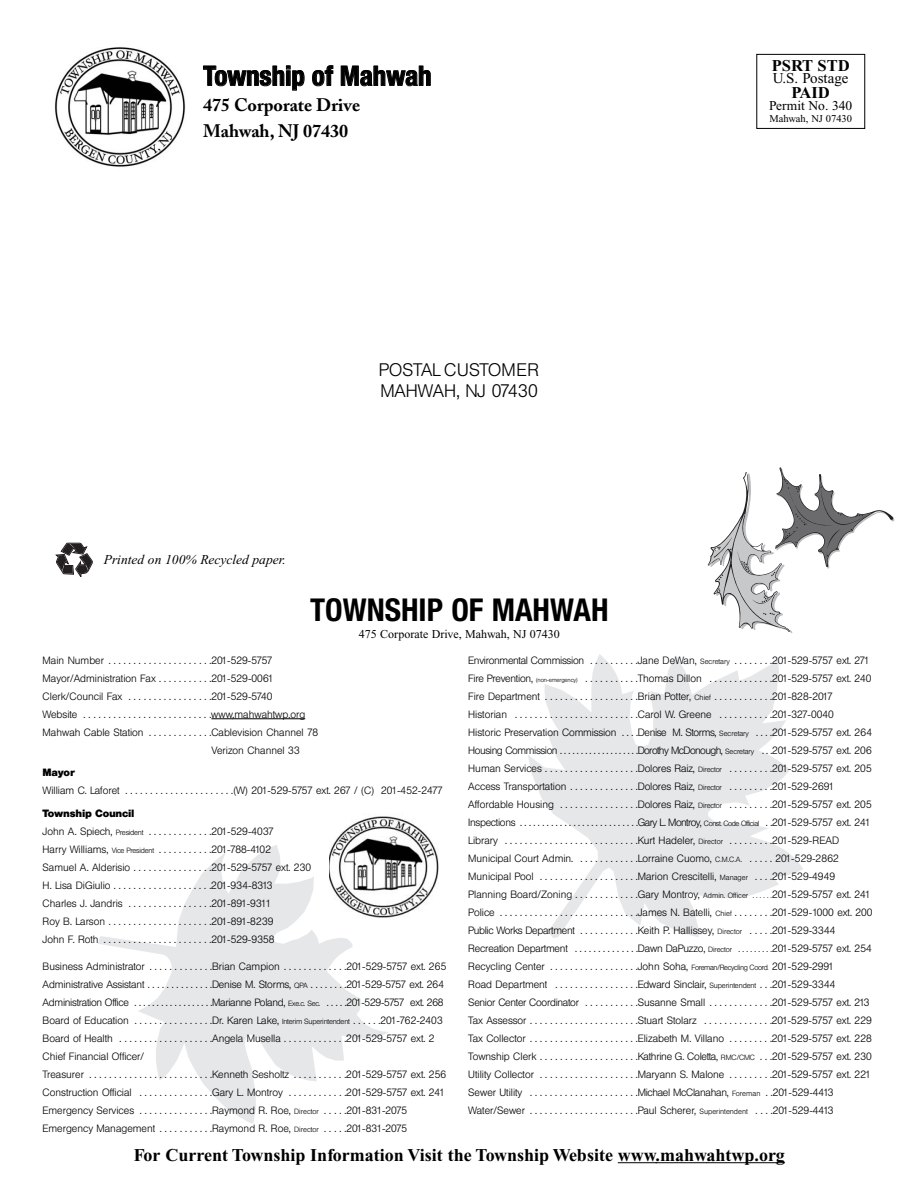
<style>
.page{position:relative;width:918px;height:1188px;background:#fff}
.page>*{position:absolute;margin:0;border:0;box-sizing:border-box;transform-origin:0 0}
.t1{font:700 condensed 31.5px "Helvetica Neue";color:#000}
.t2{font:700 condensed 27px "Helvetica Neue";letter-spacing:-.005em;color:#000}
.t3{font:700 18px "Times New Roman";color:#000}
.t4{font:700 18px/25.5px "Adobe Caslon";color:#000}
.t5{font:300 18px/21px "Helvetica BQ";color:#000}
.t6{font:700 16.5px "Times New Roman";color:#000}
.t7{font:15px "Times New Roman";color:#000}
.t8{font:italic 13.5px "Times New Roman";color:#000}
.t9{font:13.5px "Times New Roman";color:#000}
.t10{font:12px "Times New Roman";color:#000}
.t11{font:300 10.5px/18px "Helvetica BQ";color:#000}
.t12{font:10.5px "Times New Roman";color:#000}
.t13{font:700 10.5px "Helvetica BQ";color:#000}
.s1{font-weight:700}
.s2{font-size:7.5px}
.s3{font-size:6px}
.s4{font-size:9px}
</style>
<div class="page">
<svg style="left:98px;top:845px;width:290px;height:279px"></svg>
<svg style="left:528px;top:654px;width:275px;height:284px;fill:#e6e7e9"></svg>
<img style="left:55px;top:47px;width:131px;height:120px">
<div style="left:756px;top:54px;width:109px;height:75px;border:1px solid #000"></div>
<svg style="left:56px;top:543px;width:36px;height:34px"></svg>
<svg style="left:211px;top:719px;width:22px;height:1px"></svg>
<hr style="left:233px;top:719px;width:72px;height:1px;background:#000">
<img style="left:329px;top:816px;width:110px;height:105px">
<hr style="left:618px;top:1162px;width:39px;height:1px;background:#000">
<hr style="left:656px;top:1162px;width:51px;height:1px;background:#000">
<hr style="left:707px;top:1162px;width:69px;height:1px;background:#000">
<svg style="left:707px;top:467px;width:188px;height:166px"></svg>
<svg style="left:768px;top:654px;width:35px;height:24px"></svg>
<h2 class="t2" style="left:203px;top:66px;width:230px">Township of Mahwah</h2>
<h3 class="t4" style="left:203px;top:94px;width:159px">475 Corporate Drive<br>Mahwah, NJ 07430</h3>
<h3 class="t5" style="left:379px;top:359px;width:162px">POSTAL CUSTOMER<br>MAHWAH, NJ 07430</h3>
<p class="t8" style="left:104px;top:555px;width:184px">Printed on 100% Recycled paper.</p>
<h1 class="t1" style="left:310px;top:599px;width:300px">TOWNSHIP OF MAHWAH</h1>
<p class="t10" style="left:359px;top:629px;width:202px">475 Corporate Drive, Mahwah, NJ 07430</p>
<h3 class="t6" style="left:772px;top:60px;width:79px">PSRT STD</h3>
<h3 class="t7" style="left:773px;top:72px;width:77px">U.S. Postage</h3>
<h3 class="t6" style="left:792px;top:87px;width:40px">PAID</h3>
<p class="t9" style="left:769px;top:100px;width:85px">Permit No. 340</p>
<p class="t12" style="left:769px;top:114px;width:84px">Mahwah, NJ 07430</p>
<p class="t11" style="left:43px;top:651px;width:277px">Main Number . . . . . . . . . . . . . . . . . . . . .201-529-5757<br>Mayor/Administration Fax . . . . . . . . . . .201-529-0061<br>Clerk/Council Fax . . . . . . . . . . . . . . . . .201-529-5740<br>Website . . . . . . . . . . . . . . . . . . . . . . . . . .www.mahwahtwp.org Mahwah Cable Station . . . . . . . . . . . . .Cablevision Channel 78</p>
<p class="t13" style="left:43px;top:767px;width:34px">Mayor</p>
<p class="t11" style="left:43px;top:781px;width:402px">William C. Laforet . . . . . . . . . . . . . . . . . . . . . .(W) 201-529-5757 ext. 267 / (C) 201-452-2477</p>
<p class="t11" style="left:43px;top:804px;width:270px"><span class="s1">Township Council<br></span>John A. Spiech, <span class="s2">President</span> . . . . . . . . . . . . .201-529-4037<br>Harry Williams, <span class="s2">Vice President</span> . . . . . . . . . . .201-788-4102<br>Samuel A. Alderisio . . . . . . . . . . . . . . . .201-529-5757 ext. 230<br>H. Lisa DiGiulio . . . . . . . . . . . . . . . . . . . .201-934-8313<br>Charles J. Jandris . . . . . . . . . . . . . . . . .201-891-9311<br>Roy B. Larson . . . . . . . . . . . . . . . . . . . . .201-891-8239<br>John F. Roth . . . . . . . . . . . . . . . . . . . . . .201-529-9358</p>
<p class="t11" style="left:43px;top:957px;width:405px">Business Administrator . . . . . . . . . . . . .Brian Campion . . . . . . . . . . . . .201-529-5757 ext. 265<br>Administrative Assistant . . . . . . . . . . . . . .Denise M. Storms, <span class="s2">QPA</span> . . . . . . . .201-529-5757 ext. 264<br>Administration Office . . . . . . . . . . . . . . . . . .Marianne Poland, <span class="s2">Exe.c. Sec.</span> . . . . .201-529-5757 ext. 268<br>Board of Education . . . . . . . . . . . . . . . .Dr. Karen Lake, <span class="s2">Interim Superintendent</span> . . . . . .201-762-2403<br>Board of Health . . . . . . . . . . . . . . . . . . .Angela Musella . . . . . . . . . . . . .201-529-5757 ext. 2<br>Chief Financial Officer/<br>Treasurer . . . . . . . . . . . . . . . . . . . . . . . . .Kenneth Sesholtz . . . . . . . . . . .201-529-5757 ext. 256<br>Construction Official . . . . . . . . . . . . . . .Gary L. Montroy . . . . . . . . . . . .201-529-5757 ext. 241<br>Emergency Services . . . . . . . . . . . . . . .Raymond R. Roe, <span class="s2">Director</span> . . . . .201-831-2075<br>Emergency Management . . . . . . . . . . .Raymond R. Roe, <span class="s2">Director</span> . . . . .201-831-2075</p>
<p class="t11" style="left:468px;top:651px;width:406px">Environmental Commission . . . . . . . . . .Jane DeWan, <span class="s2">Secretary</span> . . . . . . . .201-529-5757 ext. 271<br>Fire Prevention, <span class="s3">(non-emergency)</span> . . . . . . . . . . .Thomas Dillon . . . . . . . . . . . . .201-529-5757 ext. 240<br>Fire Department . . . . . . . . . . . . . . . . . . .Brian Potter, <span class="s2">Chief</span> . . . . . . . . . . . .201-828-2017<br>Historian . . . . . . . . . . . . . . . . . . . . . . . . .Carol W. Greene . . . . . . . . . . .201-327-0040<br>Historic Preservation Commission . . . .Denise M. Storms, <span class="s2">Secretary</span> . . . .201-529-5757 ext. 264<br>Housing Commission . . . . . . . . . . . . . . . . . . .Dorothy McDonough, <span class="s2">Secretary</span> . . .201-529-5757 ext. 206<br>Human Services . . . . . . . . . . . . . . . . . . .Dolores Raiz, <span class="s2">Director</span> . . . . . . . . .201-529-5757 ext. 205<br>Access Transportation . . . . . . . . . . . . . .Dolores Raiz, <span class="s2">Director</span> . . . . . . . . .201-529-2691<br>Affordable Housing . . . . . . . . . . . . . . . .Dolores Raiz, <span class="s2">Director</span> . . . . . . . . .201-529-5757 ext. 205<br>Inspections . . . . . . . . . . . . . . . . . . . . . . . . . . .Gary L. Montroy, <span class="s2">Const. Code Official</span> . .201-529-5757 ext. 241<br>Library . . . . . . . . . . . . . . . . . . . . . . . . . . .Kurt Hadeler, <span class="s2">Director</span> . . . . . . . . .201-529-READ Municipal Court Admin. . . . . . . . . . . . .Lorraine Cuomo, <span class="s2">C.M.C.A.</span> . . . . . 201-529-2862<br>Municipal Pool . . . . . . . . . . . . . . . . . . . .Marion Crescitelli, <span class="s2">Manager</span> . . . .201-529-4949<br>Planning Board/Zoning . . . . . . . . . . . . .Gary Montroy, <span class="s2">Admin. Officer . . . . . .</span>201-529-5757 ext. 241<br>Police . . . . . . . . . . . . . . . . . . . . . . . . . . . .James N. Batelli, <span class="s2">Chief</span> . . . . . . . .201-529-1000 ext. 200<br>Public Works Department . . . . . . . . . . . .Keith P. Hallissey, <span class="s2">Director</span> . . . . .201-529-3344<br>Recreation Department . . . . . . . . . . . . . .Dawn DaPuzzo, <span class="s2">Director</span> <span class="s4">. . . . . . . . .</span>201-529-5757 ext. 254<br>Recycling Center . . . . . . . . . . . . . . . . . .John Soha, <span class="s2">Foreman/Recycling Coord</span><span class="s3">.</span> 201-529-2991<br>Road Department . . . . . . . . . . . . . . . . .Edward Sinclair, <span class="s2">Superintendent</span> . . .201-529-3344<br>Senior Center Coordinator . . . . . . . . . . .Susanne Small . . . . . . . . . . . . .201-529-5757 ext. 213<br>Tax Assessor . . . . . . . . . . . . . . . . . . . . . .Stuart Stolarz . . . . . . . . . . . . . .201-529-5757 ext. 229<br>Tax Collector . . . . . . . . . . . . . . . . . . . . . .Elizabeth M. Villano . . . . . . . . .201-529-5757 ext. 228<br>Township Clerk . . . . . . . . . . . . . . . . . . . .Kathrine G. Coletta, <span class="s2">RMC/CMC</span> . . .201-529-5757 ext. 230<br>Utility Collector . . . . . . . . . . . . . . . . . . . .Maryann S. Malone . . . . . . . . .201-529-5757 ext. 221<br>Sewer Utility . . . . . . . . . . . . . . . . . . . . . .Michael McClanahan, <span class="s2">Foreman</span> . .201-529-4413<br>Water/Sewer . . . . . . . . . . . . . . . . . . . . . .Paul Scherer, <span class="s2">Superintendent</span> . . . .201-529-4413</p>
<h3 class="t3" style="left:134px;top:1149px;width:653px">For Current Township Information Visit the Township Website www.mahwahtwp.org</h3>
</div>
